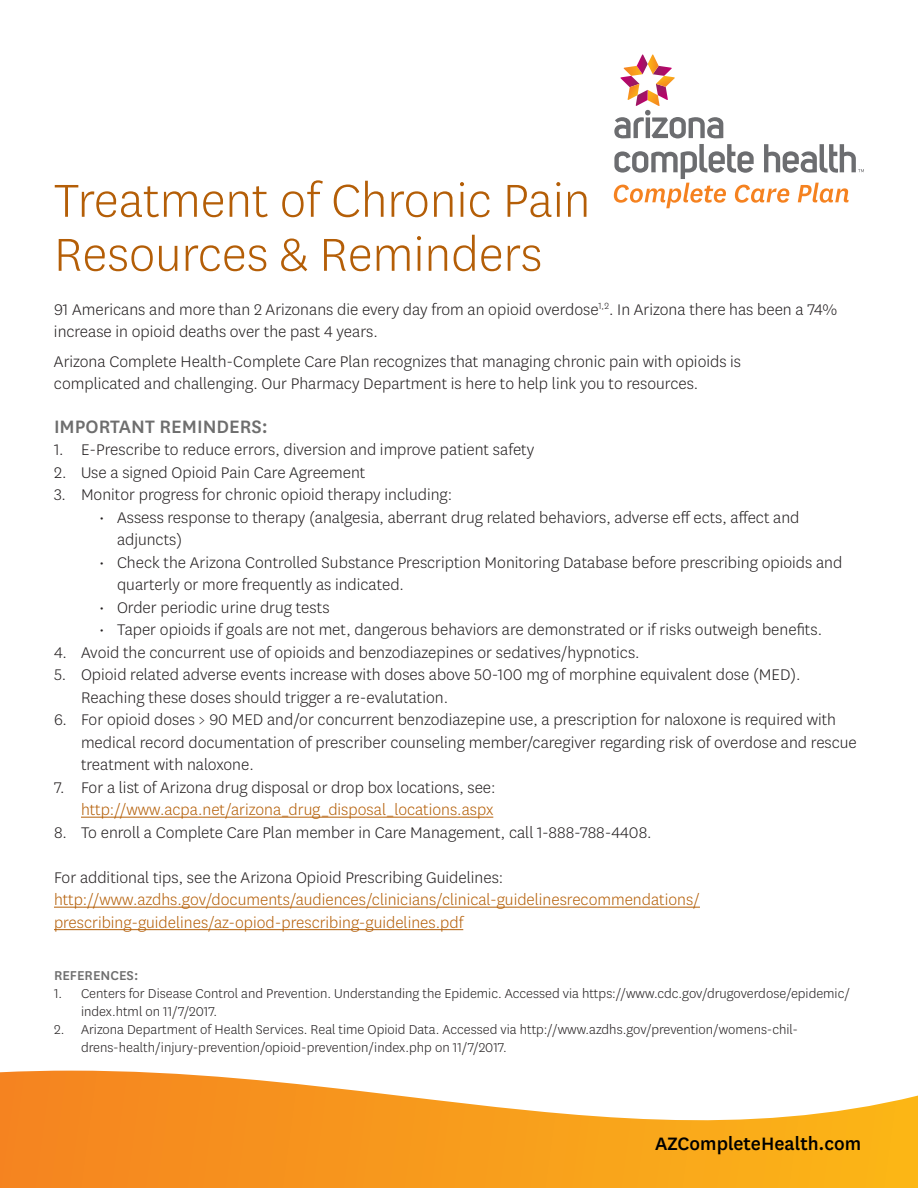
<style>
.page{position:relative;width:918px;height:1188px;background:#fff}
.page>*{position:absolute;margin:0;border:0;box-sizing:border-box;transform-origin:0 0}
.t1{font:300 54px/54px "Centene Sans";color:#b45e07}
.t2{font:500 21px "Centene Sans";color:#000}
.t3{font:500 21px "Centene Sans";color:#6e6e6e}
.t4{font:300 18px/22.5px "Centene Sans";color:#231f20}
.t5{font:300 18px/22.5px "Centene Sans";color:#b45e07;text-align:right}
.t6{font:300 15px/18px "Centene Sans";color:#231f20}
.t7{font:500 15px "Centene Sans";color:#6e6e6e}
.s1{color:#231f20}
</style>
<div class="page">
<svg style="left:614px;top:54px;width:109px;height:84px"></svg>
<svg style="left:614px;top:144px;width:250px;height:64px"></svg>
<svg style="left:0;top:1071px;width:918px;height:117px"></svg>
<hr style="left:81px;top:817px;width:412px;height:1px;background:#b45e07">
<hr style="left:54px;top:907px;width:646px;height:1px;background:#b45e07">
<hr style="left:54px;top:929px;width:409px;height:1px;background:#b45e07">
<h1 class="t1" style="left:54px;top:172px;width:538px">Treatment of Chronic Pain<br>Resources &amp; Reminders</h1>
<p class="t4" style="left:54px;top:298px;width:785px;line-height:21.6px">91 Americans and more than 2 Arizonans die every day from an opioid overdose<sup>1,2</sup>. In Arizona there has been a 74% increase in opioid deaths over the past 4 years.</p>
<p class="t4" style="left:54px;top:350px;width:689px;line-height:21.6px">Arizona Complete Health-Complete Care Plan recognizes that managing chronic pain with opioids is complicated and challenging. Our Pharmacy Department is here to help link you to resources.</p>
<h2 class="t3" style="left:54px;top:412px;width:215px">IMPORTANT REMINDERS:</h2>
<p class="t4" style="left:54px;top:438px;width:482px">1. E-Prescribe to reduce errors, diversion and improve patient safety</p>
<p class="t4" style="left:54px;top:461px;width:313px">2. Use a signed Opioid Pain Care Agreement</p>
<p class="t4" style="left:54px;top:483px;width:400px">3. Monitor progress for chronic opioid therapy including:</p>
<p class="t4" style="left:117px;top:506px;width:684px;text-indent:-18px">• Assess response to therapy (analgesia, aberrant drug related behaviors, adverse eff ects, affect and adjuncts)</p>
<p class="t4" style="left:117px;top:551px;width:727px;text-indent:-18px">• Check the Arizona Controlled Substance Prescription Monitoring Database before prescribing opioids and quarterly or more frequently as indicated.</p>
<p class="t4" style="left:99px;top:596px;width:232px">• Order periodic urine drug tests</p>
<p class="t4" style="left:99px;top:618px;width:725px">• Taper opioids if goals are not met, dangerous behaviors are demonstrated or if risks outweigh benefits.</p>
<p class="t4" style="left:54px;top:641px;width:587px">4. Avoid the concurrent use of opioids and benzodiazepines or sedatives/hypnotics.</p>
<p class="t4" style="left:81px;top:663px;width:721px;text-indent:-27px">5. Opioid related adverse events increase with doses above 50-100 mg of morphine equivalent dose (MED).<br>Reaching these doses should trigger a re-evalutation.</p>
<p class="t4" style="left:81px;top:708px;width:777px;text-indent:-27px">6. For opioid doses &gt; 90 MED and/or concurrent benzodiazepine use, a prescription for naloxone is required with medical record documentation of prescriber counseling member/caregiver regarding risk of overdose and rescue treatment with naloxone.</p>
<p class="t5" style="left:54px;top:776px;width:443px"><span class="s1">7. For a list of Arizona drug disposal or drop box locations, see: </span>http://www.acpa.net/arizona_drug_disposal_locations.aspx</p>
<p class="t4" style="left:54px;top:821px;width:599px">8. To enroll a Complete Care Plan member in Care Management, call 1-888-788-4408.</p>
<p class="t4" style="left:54px;top:866px;width:451px">For additional tips, see the Arizona Opioid Prescribing Guidelines:</p>
<p class="t5" style="left:54px;top:888px;width:647px;text-align:left">http://www.azdhs.gov/documents/audiences/clinicians/clinical-guidelinesrecommendations/ prescribing-guidelines/az-opiod-prescribing-guidelines.pdf</p>
<h2 class="t7" style="left:54px;top:965px;width:86px">REFERENCES:</h2>
<p class="t6" style="left:81px;top:984px;width:771px;text-indent:-27px">1. Centers for Disease Control and Prevention. Understanding the Epidemic. Accessed via https://www.cdc.gov/drugoverdose/epidemic/ index.html on 11/7/2017.</p>
<p class="t6" style="left:81px;top:1020px;width:719px;text-indent:-27px">2. Arizona Department of Health Services. Real time Opioid Data. Accessed via http://www.azdhs.gov/prevention/womens-chil&shy;drens-health/injury-prevention/opioid-prevention/index.php on 11/7/2017.</p>
<p class="t2" style="left:655px;top:1129px;width:208px">AZCompleteHealth.com</p>
</div>
